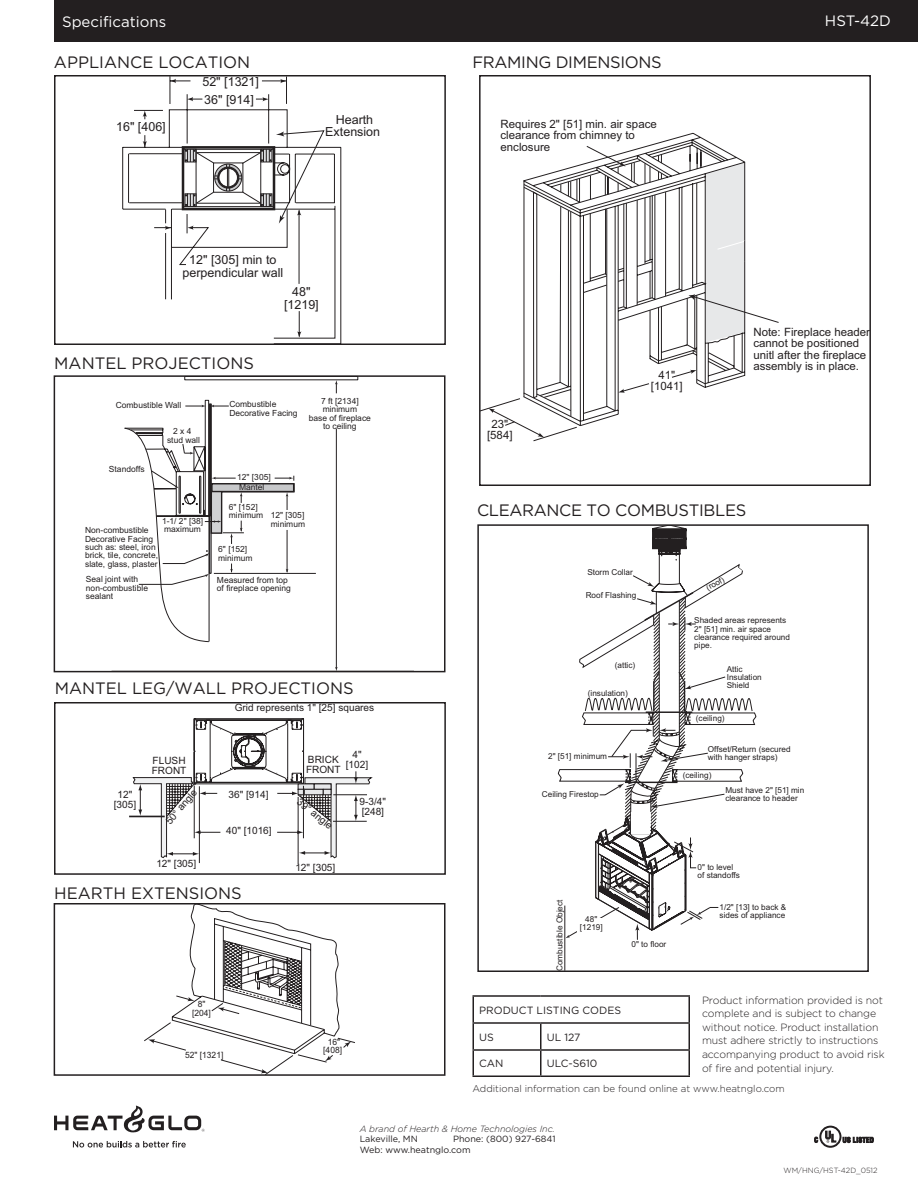
<style>
.page{position:relative;width:918px;height:1188px;background:#fff}
.page>*{position:absolute;margin:0;border:0;box-sizing:border-box;transform-origin:0 0}
.t1{font:500 18px "Gotham";color:#fff}
.t2{font:16.5px "Gotham";color:#231f20}
.t3{font:16.5px "Gotham";letter-spacing:-.02em;color:#231f20}
.t4{font:15px "Gotham";color:#fff}
.t5{font:500 15px "Gotham";color:#fff}
.t6{font:12.45px/12.5px "Arial";color:#231f20;text-align:center}
.t7{font:11.4px/11.4px "Arial";color:#231f20}
.t8{font:300 10.5px/13.5px "Gotham";letter-spacing:-.01em;color:#231f20}
.t9{font:10.5px "Gotham";color:#231f20}
.t10{font:10.05px/10.1px "Arial";color:#231f20}
.t11{font:300 9.75px "Gotham";color:#231f20}
.t12{font:9px/10.5px "Gotham";color:#231f20}
.t13{font:italic 300 9px "Gotham";color:#231f20}
.t14{font:8.7px/8.4px "Arial";color:#231f20;text-align:center}
.t15{font:8.4px/8.4px "Arial";color:#231f20}
.t16{font:8.25px/8.2px "Arial";color:#231f20}
.t17{font:300 7.5px "Gotham";color:#231f20}
</style>
<div class="page">
<svg style="left:843px;top:1137px;width:31px;height:6px"></svg>
<svg style="left:814px;top:1137px;width:4px;height:6px"></svg>
<div style="left:819px;top:1126px;width:23px;height:22px;border:2px solid #231f20;border-radius:50%"></div>
<svg style="left:825px;top:1131px;width:11px;height:12px"></svg>
<hr style="left:472px;top:995px;width:69px;height:2px;background:#231f20">
<hr style="left:472px;top:997px;width:2px;height:25px;background:#231f20">
<hr style="left:541px;top:995px;width:149px;height:2px;background:#231f20">
<hr style="left:688px;top:997px;width:2px;height:25px;background:#231f20">
<hr style="left:472px;top:1022px;width:69px;height:2px;background:#231f20">
<hr style="left:472px;top:1024px;width:2px;height:25px;background:#231f20">
<hr style="left:541px;top:1022px;width:149px;height:2px;background:#231f20">
<hr style="left:540px;top:1024px;width:2px;height:25px;background:#231f20">
<hr style="left:688px;top:1024px;width:2px;height:25px;background:#231f20">
<hr style="left:472px;top:1049px;width:69px;height:2px;background:#231f20">
<hr style="left:472px;top:1051px;width:2px;height:25px;background:#231f20">
<hr style="left:541px;top:1049px;width:149px;height:2px;background:#231f20">
<hr style="left:540px;top:1051px;width:2px;height:25px;background:#231f20">
<hr style="left:688px;top:1051px;width:2px;height:25px;background:#231f20">
<hr style="left:472px;top:1076px;width:69px;height:1px;background:#231f20">
<hr style="left:541px;top:1076px;width:149px;height:1px;background:#231f20">
<svg style="left:73px;top:1141px;width:113px;height:7px"></svg>
<svg style="left:54px;top:1106px;width:151px;height:27px"></svg>
<svg style="left:122px;top:78px;width:220px;height:264px"></svg>
<svg style="left:297px;top:331px;width:5px;height:7px"></svg>
<svg style="left:143px;top:141px;width:4px;height:6px"></svg>
<svg style="left:143px;top:111px;width:4px;height:6px"></svg>
<svg style="left:187px;top:97px;width:6px;height:4px"></svg>
<svg style="left:170px;top:79px;width:6px;height:4px"></svg>
<svg style="left:280px;top:79px;width:7px;height:4px"></svg>
<svg style="left:263px;top:97px;width:6px;height:4px"></svg>
<svg style="left:165px;top:226px;width:6px;height:4px"></svg>
<div style="left:182px;top:146px;width:93px;height:64px;border:3px solid #231f20"></div>
<svg style="left:184px;top:130px;width:141px;height:103px"></svg>
<div style="left:54px;top:75px;width:392px;height:270px;border:2px solid #231f20"></div>
<svg style="left:488px;top:145px;width:291px;height:292px"></svg>
<svg style="left:504px;top:240px;width:242px;height:186px"></svg>
<div style="left:479px;top:75px;width:392px;height:411px;border:2px solid #231f20"></div>
<div style="left:54px;top:0;width:864px;height:42px;background:#231f20"></div>
<svg style="left:124px;top:378px;width:235px;height:65px"></svg>
<svg style="left:138px;top:443px;width:200px;height:226px"></svg>
<div style="left:54px;top:375px;width:392px;height:297px;border:2px solid #231f20"></div>
<hr style="left:129px;top:816px;width:36px;height:1px;background:#231f20">
<svg style="left:132px;top:718px;width:241px;height:146px"></svg>
<div style="left:54px;top:702px;width:392px;height:173px;border:2px solid #231f20"></div>
<svg style="left:144px;top:906px;width:211px;height:167px"></svg>
<div style="left:54px;top:903px;width:392px;height:173px;border:2px solid #231f20"></div>
<hr style="left:564px;top:906px;width:1px;height:65px;background:#231f20">
<svg style="left:558px;top:527px;width:199px;height:413px"></svg>
<div style="left:477px;top:524px;width:392px;height:448px;border:2px solid #231f20"></div>
<h1 class="t1" style="left:62px;top:11px;width:129px">Specifications</h1>
<h3 class="t5" style="left:798px;top:13px;width:67px">XXXXXX</h3>
<h3 class="t4" style="left:825px;top:13px;width:68px">HST-42D</h3>
<h3 class="t4" style="left:62px;top:13px;width:106px">Specifications</h3>
<h2 class="t2" style="left:54px;top:53px;width:198px">APPLIANCE LOCATION</h2>
<h2 class="t3" style="left:472px;top:53px;width:191px">FRAMING DIMENSIONS</h2>
<h3 class="t6" style="left:202px;top:74px;width:58px;line-height:17.4px;text-align:left">52" [1321]<br>36" [914]</h3>
<h3 class="t6" style="left:116px;top:120px;width:51px">16" [406]</h3>
<h3 class="t6" style="left:325px;top:114px;width:56px">Hearth<br>Extension</h3>
<h3 class="t6" style="left:182px;top:254px;width:102px">12" [305] min to perpendicular wall</h3>
<h2 class="t2" style="left:54px;top:354px;width:201px">MANTEL PROJECTIONS</h2>
<h3 class="t6" style="left:284px;top:286px;width:36px">48" [1219]</h3>
<p class="t15" style="left:116px;top:401px;width:67px">Combustible Wall</p>
<p class="t15" style="left:167px;top:427px;width:34px;text-align:center">2 x 4 stud wall</p>
<p class="t15" style="left:109px;top:465px;width:37px">Standoffs</p>
<p class="t15" style="left:162px;top:517px;width:43px">1-1/ 2" [38] maximum</p>
<p class="t15" style="left:85px;top:526px;width:74px">Non-combustible<br>Decorative Facing such as: steel, iron brick, tile, concrete, slate, glass, plaster</p>
<p class="t15" style="left:86px;top:575px;width:64px">Seal joint with non-combustible sealant</p>
<p class="t15" style="left:229px;top:400px;width:70px">Combustible<br>Decorative Facing</p>
<p class="t15" style="left:309px;top:397px;width:64px;text-align:center">7 ft [2134] minimum<br>base of fireplace to ceiling</p>
<p class="t15" style="left:237px;top:473px;width:35px">12" [305]</p>
<p class="t15" style="left:239px;top:483px;width:27px">Mantel</p>
<p class="t15" style="left:229px;top:503px;width:36px">6" [152] minimum</p>
<p class="t15" style="left:218px;top:545px;width:36px">6" [152] minimum</p>
<p class="t15" style="left:271px;top:511px;width:36px">12" [305] minimum</p>
<p class="t15" style="left:217px;top:576px;width:75px">Measured from top of fireplace opening</p>
<h2 class="t2" style="left:55px;top:679px;width:301px">MANTEL LEG/WALL PROJECTIONS</h2>
<p class="t10" style="left:235px;top:703px;width:141px">Grid represents 1" [25] squares</p>
<p class="t10" style="left:114px;top:790px;width:24px;text-align:center">12" [305]</p>
<p class="t10" style="left:152px;top:756px;width:36px">FLUSH<br>FRONT</p>
<p class="t10" style="left:346px;top:750px;width:24px;text-align:center">4" [102]</p>
<p class="t10" style="left:306px;top:755px;width:36px">BRICK<br>FRONT</p>
<p class="t10" style="left:164px;top:820px;width:44px;rotate:-50deg">50° angle</p>
<p class="t10" style="left:301px;top:797px;width:44px;rotate:39deg">39° angle</p>
<p class="t10" style="left:229px;top:789px;width:41px">36" [914]</p>
<p class="t10" style="left:226px;top:826px;width:47px">40" [1016]</p>
<p class="t10" style="left:156px;top:858px;width:41px">12" [305]</p>
<p class="t10" style="left:295px;top:862px;width:41px">12" [305]</p>
<p class="t10" style="left:360px;top:797px;width:28px">9-3/4" [248]</p>
<h2 class="t2" style="left:54px;top:884px;width:189px">HEARTH EXTENSIONS</h2>
<p class="t14" style="left:192px;top:1000px;width:20px">8" [204]</p>
<p class="t14" style="left:185px;top:1051px;width:40px">52" [1321]</p>
<p class="t14" style="left:323px;top:1038px;width:20px">16" [408]</p>
<h3 class="t7" style="left:501px;top:118px;width:158px">Requires 2" [51] min. air space clearance from chimney to enclosure</h3>
<h3 class="t7" style="left:487px;top:418px;width:27px;text-align:center">23" [584]</h3>
<h3 class="t7" style="left:651px;top:369px;width:33px;text-align:center">41" [1041]</h3>
<h3 class="t7" style="left:753px;top:326px;width:118px">Note: Fireplace header cannot be positioned unitl after the fireplace assembly is in place.</h3>
<h2 class="t3" style="left:477px;top:501px;width:271px">CLEARANCE TO COMBUSTIBLES</h2>
<p class="t16" style="left:587px;top:568px;width:47px">Storm Collar</p>
<p class="t16" style="left:586px;top:591px;width:52px">Roof Flashing</p>
<p class="t16" style="left:705px;top:585px;width:21px;rotate:-29deg">(roof)</p>
<p class="t16" style="left:615px;top:661px;width:22px">(attic)</p>
<p class="t16" style="left:588px;top:689px;width:42px">(insulation)</p>
<p class="t16" style="left:548px;top:752px;width:60px">2" [51] minimum</p>
<p class="t16" style="left:542px;top:790px;width:58px">Ceiling Firestop</p>
<p class="t16" style="left:694px;top:616px;width:97px">Shaded areas represents<br>2" [51] min. air space clearance required around pipe.</p>
<p class="t16" style="left:727px;top:665px;width:37px">Attic<br>Insulation<br>Shield</p>
<p class="t16" style="left:696px;top:714px;width:30px">(ceiling)</p>
<p class="t16" style="left:708px;top:745px;width:84px">Offset/Return (secured with hanger straps)</p>
<p class="t16" style="left:683px;top:771px;width:30px">(ceiling)</p>
<p class="t16" style="left:725px;top:786px;width:81px">Must have 2" [51] min clearance to header</p>
<p class="t16" style="left:556px;top:971px;width:73px;rotate:-90deg">Combustible Object</p>
<p class="t16" style="left:580px;top:915px;width:24px;text-align:center">48" [1219]</p>
<p class="t16" style="left:632px;top:940px;width:36px">0" to floor</p>
<p class="t16" style="left:698px;top:863px;width:44px">0" to level of standoffs</p>
<p class="t16" style="left:720px;top:903px;width:68px">1/2" [13] to back &amp; sides of appliance</p>
<p class="t8" style="left:702px;top:993px;width:184px">Product information provided is not complete and is subject to change without notice. Product installation must adhere strictly to instructions accompanying product to avoid risk of fire and potential injury.</p>
<p class="t9" style="left:479px;top:1004px;width:143px">PRODUCT LISTING CODES</p>
<p class="t9" style="left:479px;top:1031px;width:16px">US</p>
<p class="t9" style="left:547px;top:1031px;width:35px">UL 127</p>
<p class="t9" style="left:479px;top:1058px;width:26px">CAN</p>
<p class="t9" style="left:547px;top:1058px;width:52px">ULC-S610</p>
<p class="t11" style="left:472px;top:1084px;width:314px">Additional information can be found online at www.heatnglo.com</p>
<p class="t13" style="left:360px;top:1124px;width:197px">A brand of Hearth &amp; Home Technologies Inc.</p>
<p class="t12" style="left:360px;top:1134px;width:60px">Lakeville, MN</p>
<p class="t12" style="left:360px;top:1134px;width:197px;text-indent:93px">Phone: (800) 927-6841<br>Web: www.heatnglo.com</p>
<p class="t17" style="left:784px;top:1167px;width:95px">WM/HNG/HST-42D_0512</p>
</div>
